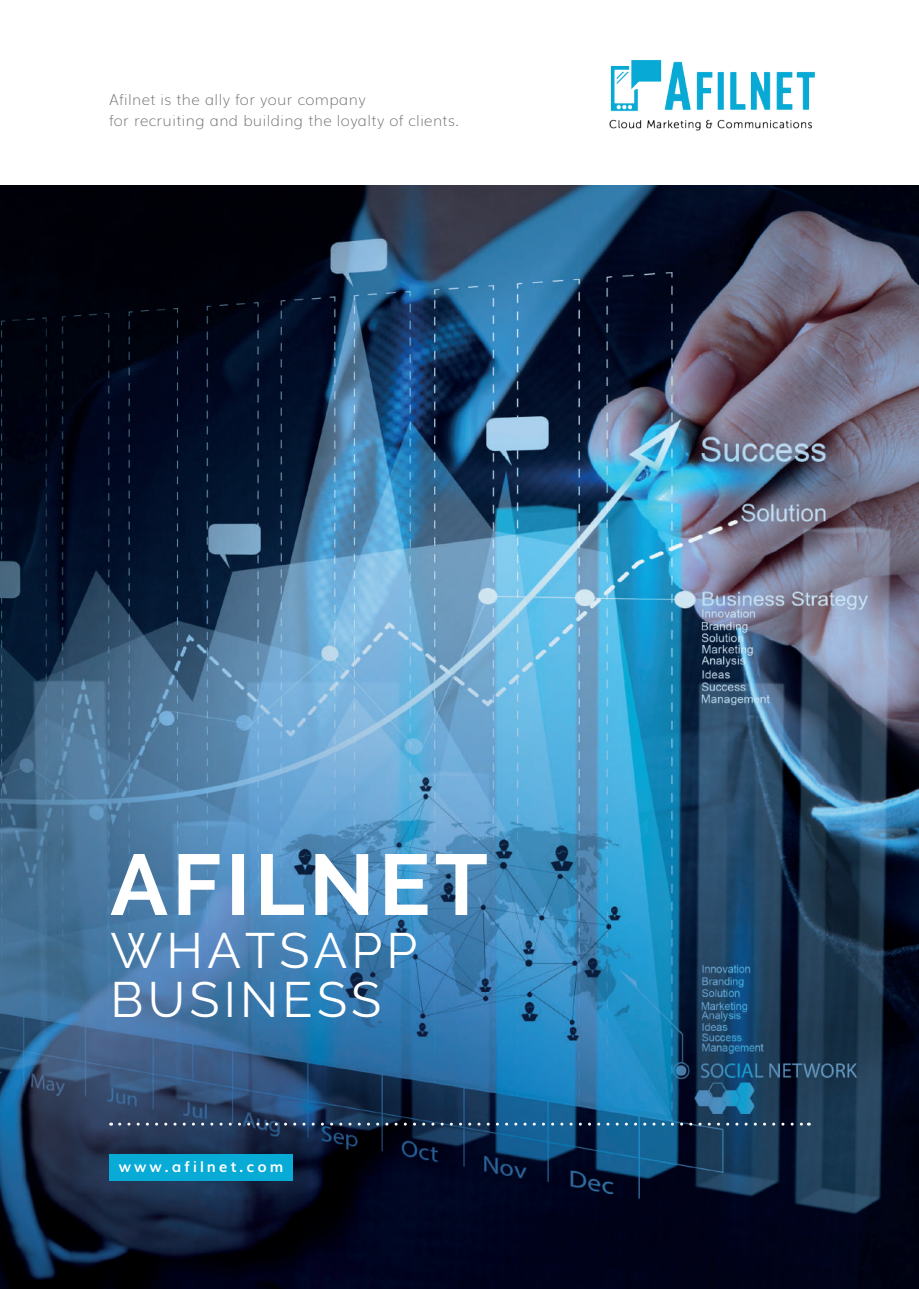
<style>
.page{position:relative;width:919px;height:1289px;background:#fff}
.page>*{position:absolute;margin:0;border:0;box-sizing:border-box;transform-origin:0 0}
.t1{font:49.5px/49.5px "Raleway";letter-spacing:.085em;color:#fff}
.t2{font:200 15px/21px "Muli";letter-spacing:.025em;color:#6c6d70}
.t3{font:700 15px "Muli";letter-spacing:.2em;color:#fff}
</style>
<div class="page">
<img style="left:0;top:185px;width:918px;height:1103px">
<svg style="left:111px;top:854px;width:375px;height:61px"></svg>
<div style="left:109px;top:1153px;width:184px;height:27px;background:#08aad6"></div>
<img style="left:609px;top:60px;width:207px;height:71px">
<svg style="left:120px;top:1122px;width:689px;height:3px;background:#496784"></svg>
<p class="t2" style="left:109px;top:88px;width:351px">Afilnet is the ally for your company<br>for recruiting and building the loyalty of clients.</p>
<h1 class="t1" style="left:111px;top:925px;width:308px">WHATSAPP<br>BUSINESS</h1>
<p class="t3" style="left:119px;top:1154px;width:166px">www.afilnet.com</p>
</div>
